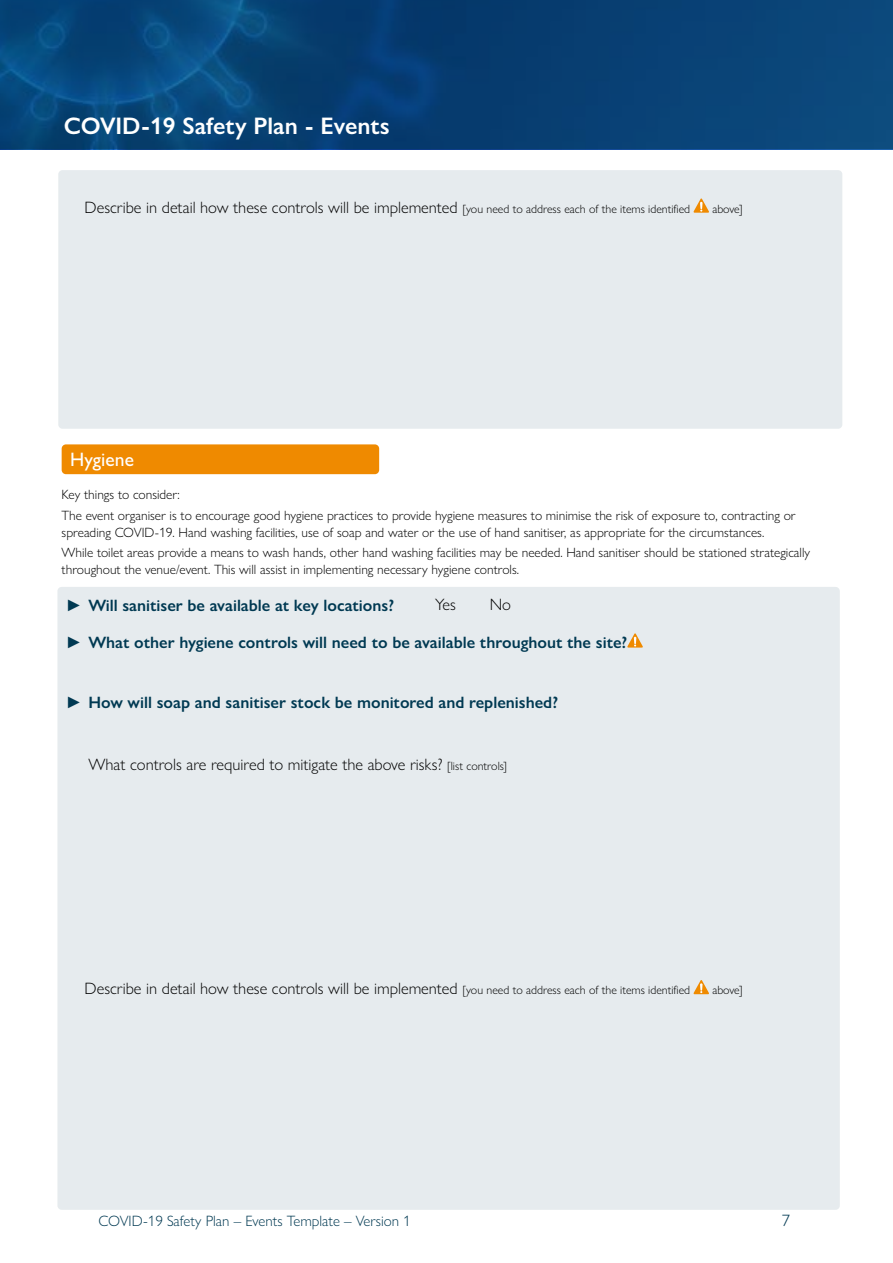
<style>
.page{position:relative;width:893px;height:1263px;background:#fff}
.page>*{position:absolute;margin:0;border:0;box-sizing:border-box;transform-origin:0 0}
.t1{font:600 24px "Gill Sans Nova";color:#fff}
.Form_Body{font:500 19.5px "Gill Sans Nova";color:#fff}
.Form_Body-2{font:300 16.5px "Gill Sans Nova";color:#000}
.t2{font:600 16.5px "Gill Sans Nova";color:#003952}
.t3{font:300 16.5px "Gill Sans Nova";color:#003952}
.t4{font:300 15px "Gill Sans Nova";color:#003952}
.Form_Body-3{font:300 13.5px/16.5px "Gill Sans Nova";color:#000}
.Form_Body-4{font:300 12px "Gill Sans Nova";letter-spacing:-.005em;color:#000}
.s1{font-size:12px}
</style>
<div class="page">
<svg style="left:0;top:0;width:893px;height:149px;background:#074276"></svg>
<div style="left:58px;top:170px;width:784px;height:259px;background:#e6ebee;border-radius:4px"></div>
<svg style="left:693px;top:198px;width:16px;height:15px"></svg>
<div style="left:57px;top:587px;width:783px;height:623px;background:#e6ebee;border-radius:4px"></div>
<div style="left:62px;top:444px;width:317px;height:30px;background:#ef8a00;border-radius:4px"></div>
<svg style="left:627px;top:633px;width:16px;height:15px"></svg>
<svg style="left:693px;top:980px;width:16px;height:14px"></svg>
<h1 class="t1" style="left:64px;top:111px;width:328px">COVID-19 Safety Plan - Events</h1>
<p class="Form_Body-2" style="left:85px;top:197px;width:607px">Describe in detail how these controls will be implemented <span class="s1">[you need to address each of the items identified</span></p>
<p class="Form_Body-4" style="left:712px;top:201px;width:32px">above]</p>
<p class="Form_Body" style="left:70px;top:448px;width:65px">Hygiene</p>
<p class="Form_Body-3" style="left:62px;top:486px;width:120px">Key things to consider:</p>
<p class="Form_Body-3" style="left:62px;top:507px;width:736px">The event organiser is to encourage good hygiene practices to provide hygiene measures to minimise the risk of exposure to, contracting or spreading COVID-19. Hand washing facilities, use of soap and water or the use of hand sanitiser, as appropriate for the circumstances.</p>
<p class="Form_Body-3" style="left:62px;top:544px;width:750px">While toilet areas provide a means to wash hands, other hand washing facilities may be needed. Hand sanitiser should be stationed strategically throughout the venue/event. This will assist in implementing necessary hygiene controls.</p>
<p class="t2" style="left:66px;top:595px;width:330px">► Will sanitiser be available at key locations?</p>
<p class="Form_Body-2" style="left:435px;top:595px;width:22px">Yes</p>
<p class="Form_Body-2" style="left:490px;top:595px;width:23px">No</p>
<p class="t2" style="left:66px;top:632px;width:563px">► What other hygiene controls will need to be available throughout the site?</p>
<p class="t2" style="left:66px;top:692px;width:494px">► How will soap and sanitiser stock be monitored and replenished?</p>
<p class="Form_Body-2" style="left:89px;top:755px;width:420px">What controls are required to mitigate the above risks? <span class="s1">[list controls]</span></p>
<p class="Form_Body-2" style="left:85px;top:978px;width:607px">Describe in detail how these controls will be implemented <span class="s1">[you need to address each of the items identified</span></p>
<p class="Form_Body-4" style="left:712px;top:983px;width:32px">above]</p>
<p class="t4" style="left:99px;top:1212px;width:314px">COVID-19 Safety Plan – Events Template – Version 1</p>
<p class="t3" style="left:782px;top:1211px;width:10px">7</p>
</div>
